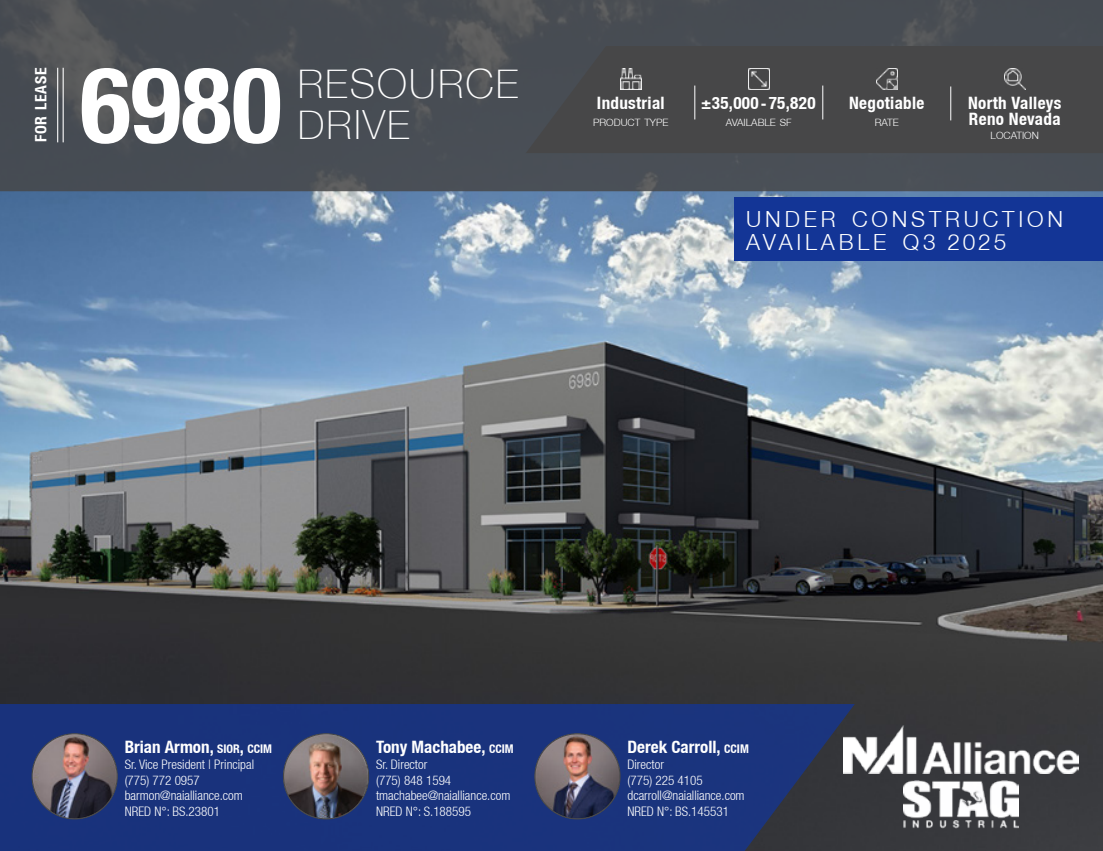
<style>
.page{position:relative;width:1103px;height:851px;background:#fff}
.page>*{position:absolute;margin:0;border:0;box-sizing:border-box;transform-origin:0 0}
.t1{font:700 condensed 105px "Helvetica Neue LT";color:#fff}
.t2{font:100 40.25px/40.2px "Helvetica Neue LT";letter-spacing:.05em;color:#fff}
.t3{font:300 22.22px/22.8px "Helvetica Neue LT";letter-spacing:.17em;color:#fff}
.t4{font:700 condensed 17.15px/15.8px "Helvetica Neue LT";letter-spacing:.02em;color:#fff}
.t5{font:700 condensed 17.15px "Helvetica Neue LT";color:#fff}
.t6{font:700 condensed 15.75px "Helvetica Neue LT";letter-spacing:.05em;color:#fff}
.t7{font:300 condensed 13.12px/15.8px "Helvetica Neue LT";color:#fff}
.t8{font:300 10.15px "Helvetica Neue LT";color:#fff}
.s1{font-size:22.75px}
.s2{font-size:11.9px}
.s3{font-style:inherit}
</style>
<div class="page">
<img style="left:0;top:191px;width:1102px;height:659px">
<img style="left:854px;top:726px;width:224px;height:47px">
<svg style="left:0;top:0;width:1102px;height:191px;background:#494e54"></svg>
<hr style="left:63px;top:68px;width:1px;height:74px;background:#fff">
<hr style="left:57px;top:68px;width:1px;height:74px;background:#fff">
<svg style="left:526px;top:46px;width:576px;height:107px;background:#474749"></svg>
<hr style="left:822px;top:86px;width:1px;height:33px;background:#fff">
<hr style="left:694px;top:86px;width:1px;height:33px;background:#fff">
<hr style="left:950px;top:86px;width:1px;height:34px;background:#fff">
<img style="left:1004px;top:68px;width:21px;height:21px">
<img style="left:876px;top:68px;width:21px;height:21px">
<img style="left:748px;top:68px;width:21px;height:21px">
<img style="left:620px;top:68px;width:21px;height:21px">
<div style="left:734px;top:197px;width:368px;height:64px;background:#133596"></div>
<svg style="left:0;top:704px;width:854px;height:146px;background:#1c3378"></svg>
<img style="left:535px;top:733px;width:85px;height:85px;border-radius:43px">
<img style="left:283px;top:733px;width:85px;height:85px;border-radius:43px">
<img style="left:32px;top:733px;width:85px;height:85px;border-radius:43px">
<img style="left:903px;top:780px;width:115px;height:51px">
<p class="t6" style="left:31px;top:142px;width:76px;rotate:-90deg">FOR LEASE</p>
<h1 class="t1" style="left:80px;top:41px;width:203px">6980</h1>
<h2 class="t2" style="left:298px;top:64px;width:222px">RESOURCE<br>DRIVE</h2>
<h3 class="t4" style="left:597px;top:95px;width:69px">Industrial</h3>
<p class="t8" style="left:593px;top:117px;width:77px">PRODUCT TYPE</p>
<h3 class="t4" style="left:701px;top:95px;width:116px">±35,000 - 75,820</h3>
<p class="t8" style="left:726px;top:117px;width:67px">AVAILABLE SF</p>
<h3 class="t4" style="left:849px;top:95px;width:77px">Negotiable</h3>
<p class="t8" style="left:874px;top:117px;width:26px">RATE</p>
<h3 class="t4" style="left:968px;top:95px;width:95px">North Valleys<br>Reno Nevada</h3>
<p class="t8" style="left:990px;top:129px;width:50px">LOCATION</p>
<h3 class="t3" style="left:746px;top:207px;width:318px">UNDER CONSTRUCTION<br>AVAILABLE Q<span class="s1">3 2025</span></h3>
<h3 class="t5" style="left:125px;top:736px;width:149px">Brian Armon, <span class="s2">SIOR</span><span class="s3">,</span> <span class="s2">CCIM</span></h3>
<p class="t7" style="left:125px;top:756px;width:131px">Sr. Vice President | Principal (775) 772 0957 barmon@naialliance.com<br>NRED N°: BS.23801</p>
<h3 class="t5" style="left:376px;top:736px;width:139px">Tony Machabee, <span class="s2">CCIM</span></h3>
<p class="t7" style="left:376px;top:756px;width:136px">Sr. Director<br>(775) 848 1594 tmachabee@naialliance.com<br>NRED N°: S.188595</p>
<h3 class="t5" style="left:627px;top:736px;width:123px">Derek Carroll, <span class="s2">CCIM</span></h3>
<p class="t7" style="left:627px;top:756px;width:119px">Director<br>(775) 225 4105 dcarroll@naialliance.com<br>NRED N°: BS.145531</p>
</div>
